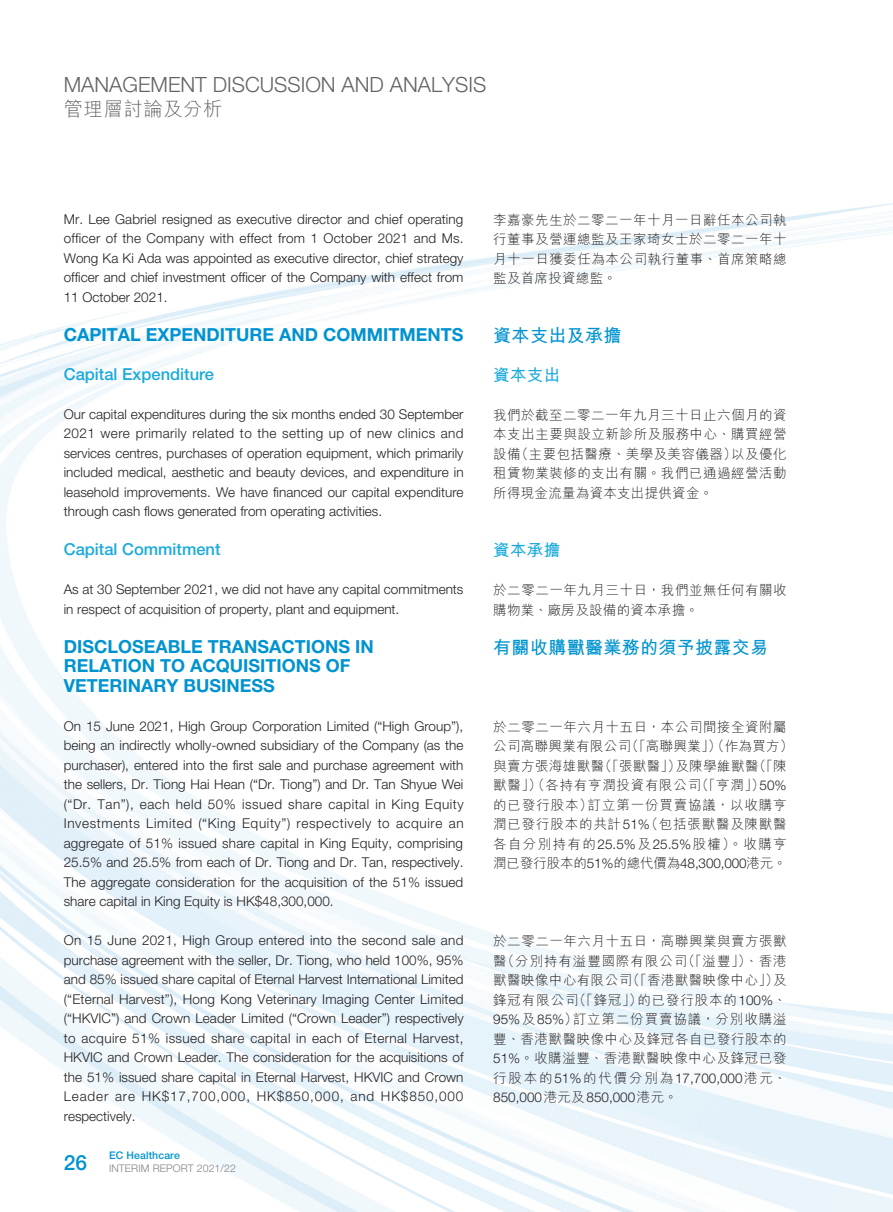
<style>
.page{position:relative;width:893px;height:1212px;background:#fff}
.page>*{position:absolute;margin:0;border:0;box-sizing:border-box;transform-origin:0 0}
.t1{font:300 21px "Helvetica Neue LT Std";color:#636366}
.t2{font:500 21px "Helvetica Neue LT Std";color:#0093d0}
.t3{font:300 19.5px "M Hei HK";letter-spacing:.02em;color:#636366}
._01_H1_E{font:700 18px/19.5px "Helvetica Neue LT Std";color:#0093d0}
._001_H1_C{font:700 18px "M Hei HK";letter-spacing:.02em;color:#0093d0}
._02_H2_E{font:500 16.5px "Helvetica Neue LT Std";color:#1baadc}
._002_H2_C{font:700 16.5px "M Hei HK";letter-spacing:.02em;color:#1baadc}
._00_txt_E{font:300 13.5px/19.5px "Helvetica Neue LT Std";color:#231f20;text-align:justify}
._000_txt_C{font:300 13.5px/19.5px "M Hei HK";letter-spacing:.04em;color:#231f20;text-align:justify}
.t4{font:300 10.5px "Helvetica Neue LT Std";letter-spacing:.01em;color:#808285}
.t5{font:500 10.5px "Helvetica Neue LT Std";letter-spacing:.01em;color:#0093d0}
.s1{font-family:"Helvetica Neue LT Std"}
</style>
<div class="page">
<img style="left:0;top:203px;width:893px;height:1009px">
<h1 class="t1" style="left:64px;top:72px;width:424px">MANAGEMENT DISCUSSION AND ANALYSIS</h1>
<h2 class="t3" style="left:64px;top:99px;width:160px">管理層討論及分析</h2>
<p class="_00_txt_E" style="left:64px;top:209px;width:401px">Mr. Lee Gabriel resigned as executive director and chief operating officer of the Company with effect from 1 October 2021 and Ms.<br>Wong Ka Ki Ada was appointed as executive director, chief strategy officer and chief investment officer of the Company with effect from 11 October 2021.</p>
<p class="_01_H1_E" style="left:64px;top:324px;width:401px">CAPITAL EXPENDITURE AND COMMITMENTS</p>
<p class="_02_H2_E" style="left:64px;top:364px;width:152px">Capital Expenditure</p>
<p class="_00_txt_E" style="left:64px;top:404px;width:401px">Our capital expenditures during the six months ended 30 September 2021 were primarily related to the setting up of new clinics and services centres, purchases of operation equipment, which primarily included medical, aesthetic and beauty devices, and expenditure in leasehold improvements. We have financed our capital expenditure through cash flows generated from operating activities.</p>
<p class="_02_H2_E" style="left:64px;top:540px;width:158px">Capital Commitment</p>
<p class="_00_txt_E" style="left:64px;top:579px;width:401px">As at 30 September 2021, we did not have any capital commitments in respect of acquisition of property, plant and equipment.</p>
<p class="_01_H1_E" style="left:64px;top:636px;width:312px">DISCLOSEABLE TRANSACTIONS IN<br>RELATION TO ACQUISITIONS OF<br>VETERINARY BUSINESS</p>
<p class="_00_txt_E" style="left:64px;top:716px;width:401px">On 15 June 2021, High Group Corporation Limited (“High Group”), being an indirectly wholly-owned subsidiary of the Company (as the purchaser), entered into the first sale and purchase agreement with the sellers, Dr. Tiong Hai Hean (“Dr. Tiong”) and Dr. Tan Shyue Wei (“Dr. Tan”), each held 50% issued share capital in King Equity Investments Limited (“King Equity”) respectively to acquire an aggregate of 51% issued share capital in King Equity, comprising 25.5% and 25.5% from each of Dr. Tiong and Dr. Tan, respectively.<br>The aggregate consideration for the acquisition of the 51% issued share capital in King Equity is HK$48,300,000.</p>
<p class="_00_txt_E" style="left:64px;top:930px;width:401px">On 15 June 2021, High Group entered into the second sale and purchase agreement with the seller, Dr. Tiong, who held 100%, 95% and 85% issued share capital of Eternal Harvest International Limited (“Eternal Harvest”), Hong Kong Veterinary Imaging Center Limited (“HKVIC”) and Crown Leader Limited (“Crown Leader”) respectively to acquire 51% issued share capital in each of Eternal Harvest, HKVIC and Crown Leader. The consideration for the acquisitions of the 51% issued share capital in Eternal Harvest, HKVIC and Crown Leader are HK$17,700,000, HK$850,000, and HK$850,000 respectively.</p>
<h1 class="t2" style="left:64px;top:1149px;width:25px">26</h1>
<p class="t5" style="left:109px;top:1149px;width:72px">EC Healthcare</p>
<p class="t4" style="left:109px;top:1162px;width:128px">INTERIM REPORT 2021/22</p>
<p class="_000_txt_C" style="left:493px;top:210px;width:295px">李嘉豪先生於二零二一年十月一日辭任本公司執行董事及營運總監及王家琦女士於二零二一年十月十一日獲委任為本公司執行董事、首席策略總監及首席投資總監。</p>
<p class="_001_H1_C" style="left:493px;top:322px;width:130px">資本支出及承擔</p>
<p class="_002_H2_C" style="left:493px;top:363px;width:68px">資本支出</p>
<p class="_000_txt_C" style="left:493px;top:405px;width:295px">我們於截至二零二一年九月三十日止六個月的資本支出主要與設立新診所及服務中心、購買經營設備（主要包括醫療、美學及美容儀器）以及優化租賃物業裝修的支出有關。我們已通過經營活動所得現金流量為資本支出提供資金。</p>
<p class="_002_H2_C" style="left:493px;top:538px;width:68px">資本承擔</p>
<p class="_000_txt_C" style="left:493px;top:580px;width:295px">於二零二一年九月三十日，我們並無任何有關收購物業、廠房及設備的資本承擔。</p>
<p class="_001_H1_C" style="left:493px;top:634px;width:277px">有關收購獸醫業務的須予披露交易</p>
<p class="_000_txt_C" style="left:493px;top:717px;width:302px;text-align:left">於二零二一年六月十五日，本公司間接全資附屬公司高聯興業有限公司（「高聯興業」）（作為買方）與賣方張海雄獸醫（「張獸醫」）及陳學維獸醫（「陳獸醫」）（各持有亨潤投資有限公司（「亨潤」）<span class="s1">50%</span>的已發行股本）訂立第一份買賣協議，以收購亨潤已發行股本的共計<span class="s1">51%</span>（包括張獸醫及陳獸醫各自分別持有的<span class="s1">25.5%</span>及<span class="s1">25.5%</span>股權）。收購亨潤已發行股本的<span class="s1">51%</span>的總代價為<span class="s1">48,300,000</span>港元。</p>
<p class="_000_txt_C" style="left:493px;top:931px;width:295px">於二零二一年六月十五日，高聯興業與賣方張獸醫（分別持有溢豐國際有限公司（「溢豐」）、香港獸醫映像中心有限公司（「香港獸醫映像中心」）及鋒冠有限公司（「鋒冠」）的已發行股本的<span class="s1">100%</span>、<span class="s1">95%</span>及<span class="s1">85%</span>）訂立第二份買賣協議，分別收購溢豐、香港獸醫映像中心及鋒冠各自已發行股本的<span class="s1">51%</span>。收購溢豐、香港獸醫映像中心及鋒冠已發行股本的<span class="s1">51%</span>的代價分別為<span class="s1">17,700,000</span>港元、<span class="s1">850,000</span>港元及<span class="s1">850,000</span>港元。</p>
</div>
